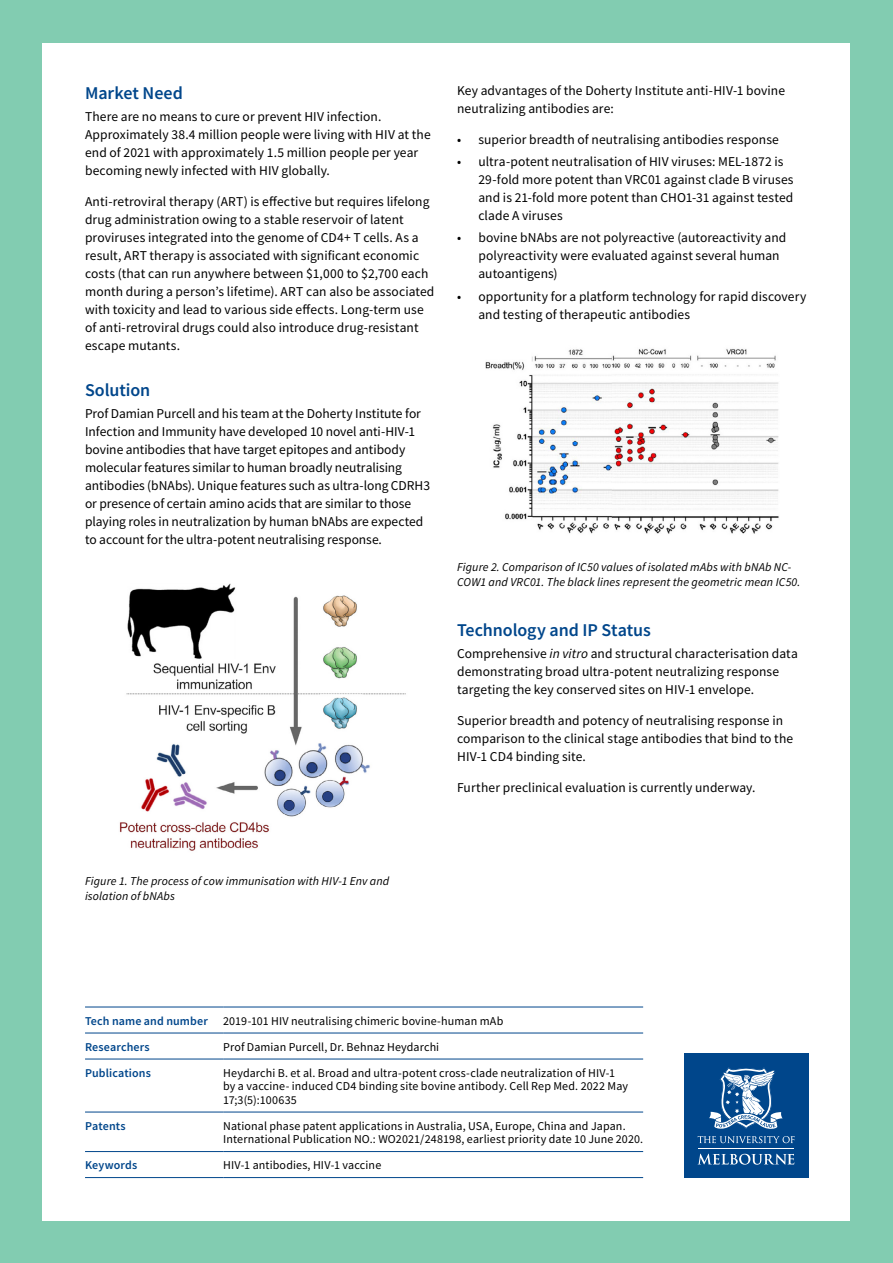
<style>
.page{position:relative;width:893px;height:1263px;background:#82ccb1}
.page>*{position:absolute;margin:0;border:0;box-sizing:border-box;transform-origin:0 0}
.t1{font:600 18px "Source Sans Pro";letter-spacing:-.005em;color:#00468b}
.t2{font:13.5px/18px "Source Sans Pro";letter-spacing:.005em;color:#000}
.t3{font:12px/13.5px "Source Sans Pro";letter-spacing:.01em;color:#000}
.t4{font:italic 12px/15px "Source Sans Pro";letter-spacing:.01em;color:#000}
.t5{font:600 12px "Source Sans Pro";letter-spacing:.01em;color:#00468b}
.s1{font-style:italic}
</style>
<div class="page">
<div style="left:43px;top:43px;width:807px;height:1177px;background:#fff"></div>
<img style="left:485px;top:348px;width:294px;height:186px">
<hr style="left:85px;top:1007px;width:138px;height:1px;background:#00468b">
<hr style="left:223px;top:1007px;width:420px;height:1px;background:#00468b">
<hr style="left:85px;top:1033px;width:138px;height:1px;background:#00468b">
<hr style="left:223px;top:1033px;width:420px;height:1px;background:#00468b">
<hr style="left:85px;top:1059px;width:138px;height:1px;background:#00468b">
<hr style="left:223px;top:1059px;width:420px;height:1px;background:#00468b">
<hr style="left:85px;top:1112px;width:138px;height:1px;background:#00468b">
<hr style="left:223px;top:1112px;width:420px;height:1px;background:#00468b">
<hr style="left:85px;top:1151px;width:138px;height:1px;background:#00468b">
<hr style="left:223px;top:1151px;width:420px;height:1px;background:#00468b">
<hr style="left:85px;top:1177px;width:138px;height:1px;background:#00468b">
<hr style="left:223px;top:1177px;width:420px;height:1px;background:#00468b">
<div style="left:684px;top:1053px;width:124px;height:125px;background:#00468b"></div>
<svg style="left:698px;top:1136px;width:97px;height:7px"></svg>
<hr style="left:699px;top:1148px;width:95px;height:1px;background:#fff">
<svg style="left:698px;top:1154px;width:96px;height:11px"></svg>
<svg style="left:709px;top:1067px;width:74px;height:62px"></svg>
<img style="left:119px;top:583px;width:287px;height:268px">
<h1 class="t1" style="left:85px;top:81px;width:99px">Market Need</h1>
<p class="t2" style="left:85px;top:107px;width:347px">There are no means to cure or prevent HIV infection.<br>Approximately 38.4 million people were living with HIV at the end of 2021 with approximately 1.5 million people per year becoming newly infected with HIV globally.</p>
<p class="t2" style="left:85px;top:192px;width:351px">Anti-retroviral therapy (ART) is effective but requires lifelong drug administration owing to a stable reservoir of latent proviruses integrated into the genome of CD4+ T cells. As a result, ART therapy is associated with significant economic costs (that can run anywhere between $1,000 to $2,700 each month during a person’s lifetime). ART can also be associated with toxicity and lead to various side effects. Long-term use of anti-retroviral drugs could also introduce drug-resistant escape mutants.</p>
<h1 class="t1" style="left:85px;top:378px;width:67px">Solution</h1>
<p class="t2" style="left:85px;top:405px;width:347px">Prof Damian Purcell and his team at the Doherty Institute for Infection and Immunity have developed 10 novel anti-HIV-1 bovine antibodies that have target epitopes and antibody molecular features similar to human broadly neutralising antibodies (bNAbs). Unique features such as ultra-long CDRH3 or presence of certain amino acids that are similar to those playing roles in neutralization by human bNAbs are expected to account for the ultra-potent neutralising response.</p>
<p class="t2" style="left:457px;top:82px;width:330px">Key advantages of the Doherty Institute anti-HIV-1 bovine neutralizing antibodies are:</p>
<p class="t2" style="left:457px;top:130px;width:323px">• superior breadth of neutralising antibodies response</p>
<p class="t2" style="left:478px;top:153px;width:317px;text-indent:-21px">• ultra-potent neutralisation of HIV viruses: MEL-1872 is 29-fold more potent than VRC01 against clade B viruses and is 21-fold more potent than CHO1-31 against tested clade A viruses</p>
<p class="t2" style="left:478px;top:229px;width:310px;text-indent:-21px">• bovine bNAbs are not polyreactive (autoreactivity and polyreactivity were evaluated against several human autoantigens)</p>
<p class="t2" style="left:478px;top:287px;width:329px;text-indent:-21px">• opportunity for a platform technology for rapid discovery and testing of therapeutic antibodies</p>
<p class="t4" style="left:457px;top:560px;width:345px">Figure 2. Comparison of IC50 values of isolated mAbs with bNAb NC-<br>COW1 and VRC01. The black lines represent the geometric mean IC50.</p>
<h1 class="t1" style="left:457px;top:618px;width:195px">Technology and IP Status</h1>
<p class="t2" style="left:457px;top:645px;width:342px">Comprehensive <span class="s1">in vitro</span> and structural characterisation data demonstrating broad ultra-potent neutralizing response targeting the key conserved sites on HIV-1 envelope.</p>
<p class="t2" style="left:457px;top:712px;width:338px">Superior breadth and potency of neutralising response in comparison to the clinical stage antibodies that bind to the<br>HIV-1 CD4 binding site.</p>
<p class="t2" style="left:457px;top:778px;width:300px">Further preclinical evaluation is currently underway.</p>
<p class="t4" style="left:85px;top:873px;width:306px">Figure 1. The process of cow immunisation with HIV-1 Env and isolation of bNAbs</p>
<p class="t5" style="left:85px;top:1013px;width:124px">Tech name and number</p>
<p class="t3" style="left:223px;top:1014px;width:282px">2019-101 HIV neutralising chimeric bovine-human mAb</p>
<p class="t5" style="left:85px;top:1039px;width:66px">Researchers</p>
<p class="t3" style="left:223px;top:1040px;width:217px">Prof Damian Purcell, Dr. Behnaz Heydarchi</p>
<p class="t5" style="left:85px;top:1065px;width:67px">Publications</p>
<p class="t3" style="left:223px;top:1066px;width:406px">Heydarchi B. et al. Broad and ultra-potent cross-clade neutralization of HIV-1 by a vaccine- induced CD4 binding site bovine antibody. Cell Rep Med. 2022 May<br>17;3(5):100635</p>
<p class="t5" style="left:85px;top:1118px;width:42px">Patents</p>
<p class="t3" style="left:223px;top:1119px;width:421px">National phase patent applications in Australia, USA, Europe, China and Japan.<br>International Publication NO.: WO2021/248198, earliest priority date 10 June 2020.</p>
<p class="t5" style="left:85px;top:1157px;width:54px">Keywords</p>
<p class="t3" style="left:223px;top:1158px;width:160px">HIV-1 antibodies, HIV-1 vaccine</p>
</div>
